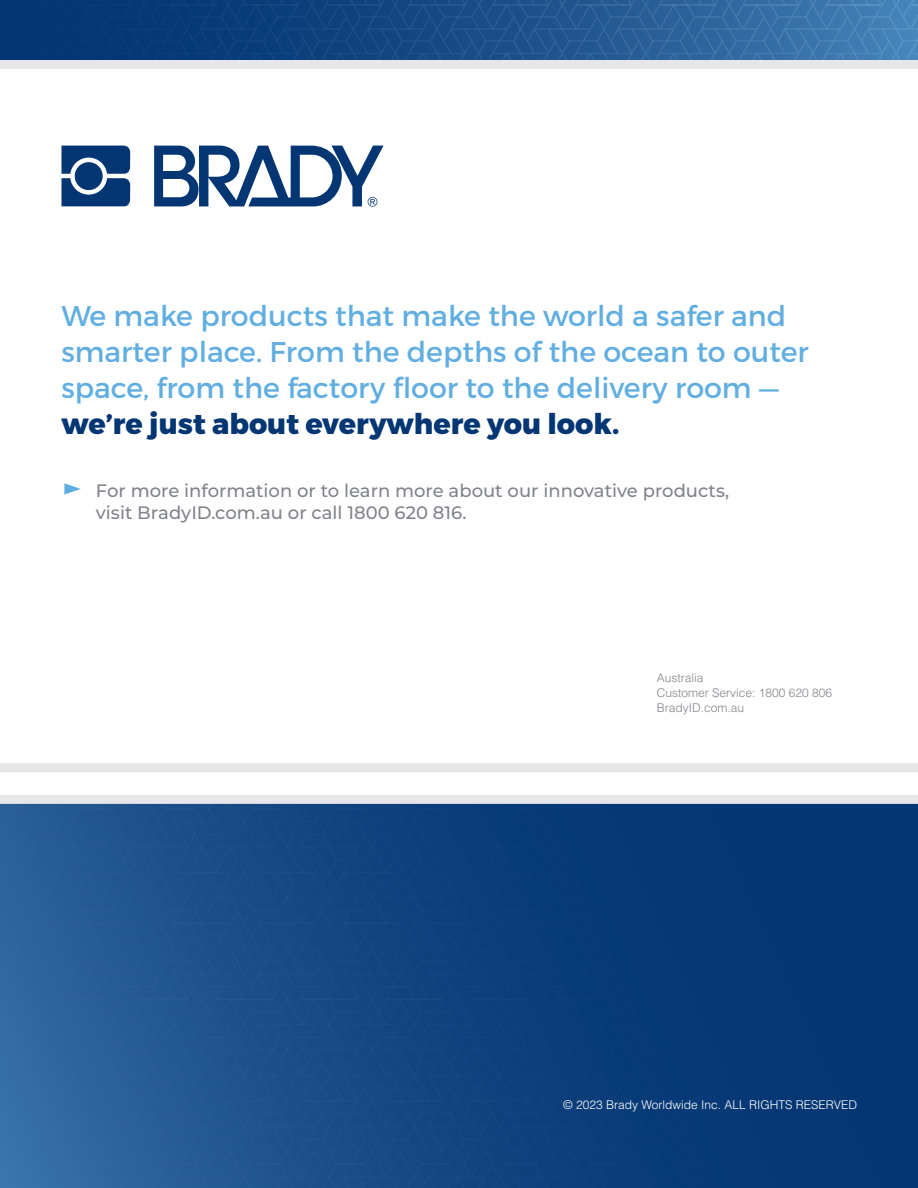
<style>
.page{position:relative;width:918px;height:1188px;background:#fff}
.page>*{position:absolute;margin:0;border:0;box-sizing:border-box;transform-origin:0 0}
.t1{font:28.5px/36px "Montserrat";color:#61aee1}
.t2{font:800 28.5px "Montserrat";color:#043673}
.t3{font:500 18px/22.5px "Montserrat";color:#80848a}
.t4{font:300 12px/15px "Helvetica LT Std";color:#80848a}
.t5{font:300 12px "Helvetica LT Std";color:#fff}
</style>
<div class="page">
<img style="left:0;top:804px;width:918px;height:384px">
<img style="left:0;top:0;width:918px;height:60px">
<svg style="left:62px;top:146px;width:68px;height:60px;background:#30598b"></svg>
<div style="left:75px;top:162px;width:28px;height:28px;background:#043673;border-radius:50%"></div>
<svg style="left:154px;top:146px;width:230px;height:61px"></svg>
<svg style="left:0;top:763px;width:918px;height:41px"></svg>
<div style="left:0;top:60px;width:918px;height:9px;background:#e6e7e8"></div>
<svg style="left:64px;top:483px;width:17px;height:12px"></svg>
<p class="t1" style="left:62px;top:300px;width:749px">We make products that make the world a safer and smarter place. From the depths of the ocean to outer space, from the factory floor to the delivery room —</p>
<p class="t2" style="left:62px;top:411px;width:559px">we’re just about everywhere you look.</p>
<p class="t3" style="left:96px;top:480px;width:635px">For more information or to learn more about our innovative products, visit BradyID.com.au or call 1800 620 816.</p>
<p class="t4" style="left:657px;top:671px;width:177px">Australia<br>Customer Service: 1800 620 806<br>BradyID.com.au</p>
<p class="t5" style="left:563px;top:1100px;width:295px">© 2023 Brady Worldwide Inc. ALL RIGHTS RESERVED</p>
</div>
